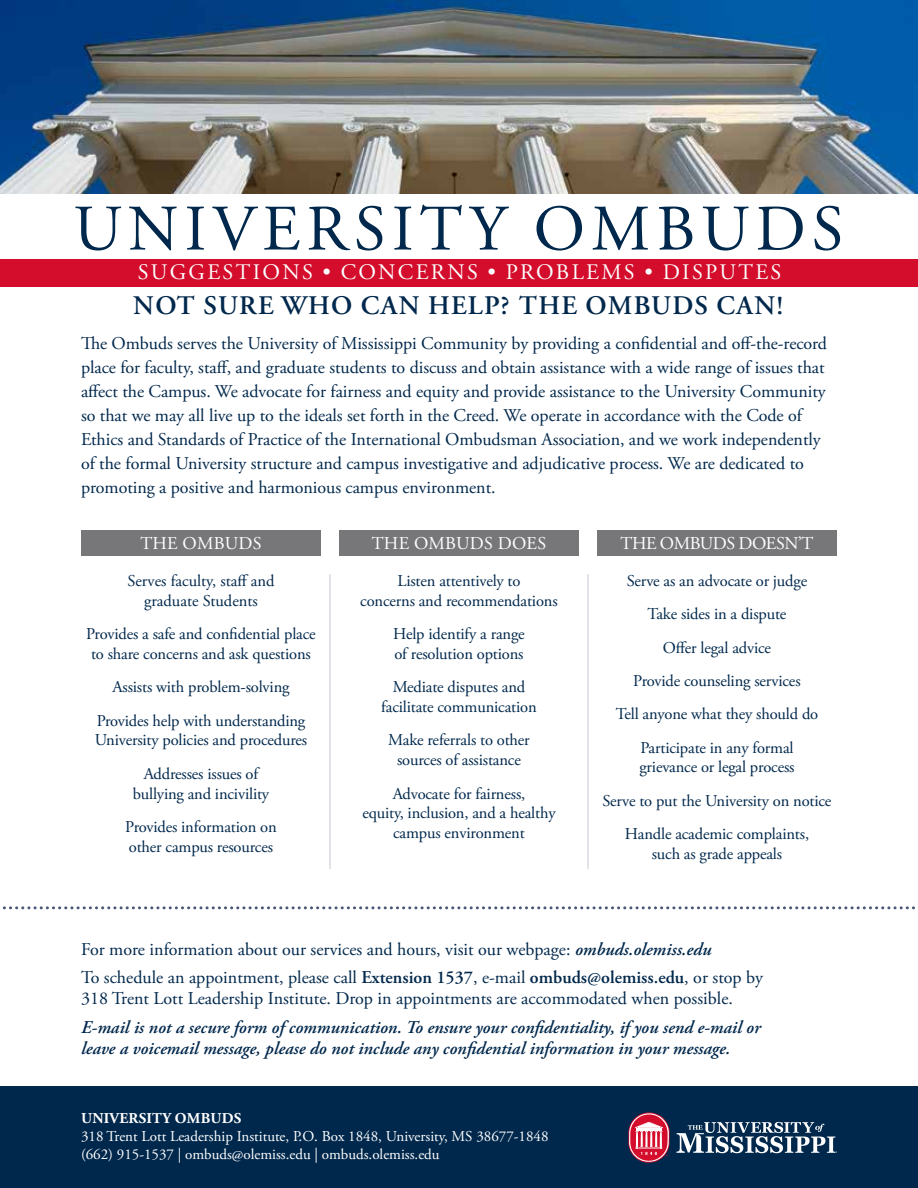
<style>
.page{position:relative;width:918px;height:1188px;background:#fff}
.page>*{position:absolute;margin:0;border:0;box-sizing:border-box;transform-origin:0 0}
.t1{font:64.8px "Adobe Garamond Pro";letter-spacing:.095em;color:#00284c}
.t2{font:600 26.85px "Adobe Garamond Pro";letter-spacing:.045em;color:#00284c}
.t3{font:22.2px "Adobe Garamond Pro";letter-spacing:.105em;color:#fff}
.t4{font:18px/24px "Adobe Garamond Pro";letter-spacing:-.005em;color:#00284c}
.t5{font:italic 600 18px/21.6px "Adobe Garamond Pro";color:#00284c}
.t6{font:18px "Adobe Garamond Pro";letter-spacing:.015em;color:#fff}
.t7{font:18px "Adobe Garamond Pro";letter-spacing:-.025em;color:#fff}
.t8{font:16.5px/19.8px "Adobe Garamond Pro";letter-spacing:-.01em;color:#00284c;text-align:center}
.t9{font:15px/18px "Adobe Garamond Pro";color:#fff}
.t10{font:700 15px "Adobe Garamond Pro";letter-spacing:.015em;color:#fff}
.s1{font-weight:600;font-style:italic}
.s2{font-weight:600}
</style>
<div class="page">
<hr style="left:329px;top:574px;width:2px;height:295px;background:#dadbe2">
<hr style="left:587px;top:574px;width:2px;height:295px;background:#dadbe2">
<div style="left:81px;top:530px;width:240px;height:26px;background:#77777a"></div>
<div style="left:339px;top:530px;width:240px;height:26px;background:#77777a"></div>
<div style="left:597px;top:530px;width:240px;height:26px;background:#77777a"></div>
<div style="left:0;top:1086px;width:918px;height:102px;background:#00284c"></div>
<svg style="left:628px;top:1112px;width:42px;height:51px"></svg>
<svg style="left:676px;top:1122px;width:161px;height:31px"></svg>
<svg style="left:2px;top:906px;width:913px;height:3px"></svg>
<div style="left:0;top:259px;width:918px;height:28px;background:#d30d2b"></div>
<img style="left:0;top:0;width:918px;height:193px">
<p class="t1" style="left:73px;top:190px;width:772px">UNIVERSITY OMBUDS</p>
<p class="t3" style="left:138px;top:259px;width:645px">SUGGESTIONS • CONCERNS • PROBLEMS • DISPUTES</p>
<p class="t2" style="left:133px;top:290px;width:652px">NOT SURE WHO CAN HELP? THE OMBUDS CAN!</p>
<p class="t4" style="left:81px;top:332px;width:748px">The Ombuds serves the University of Mississippi Community by providing a confidential and off-the-record place for faculty, staff, and graduate students to discuss and obtain assistance with a wide range of issues that affect the Campus. We advocate for fairness and equity and provide assistance to the University Community so that we may all live up to the ideals set forth in the Creed. We operate in accordance with the Code of Ethics and Standards of Practice of the International Ombudsman Association, and we work independently of the formal University structure and campus investigative and adjudicative process. We are dedicated to promoting a positive and harmonious campus environment.</p>
<p class="t6" style="left:140px;top:533px;width:123px">THE OMBUDS</p>
<p class="t6" style="left:372px;top:533px;width:176px">THE OMBUDS DOES</p>
<p class="t7" style="left:621px;top:533px;width:194px">THE OMBUDS DOESN’T</p>
<p class="t8" style="left:127px;top:572px;width:149px">Serves faculty, staff and graduate Students</p>
<p class="t8" style="left:86px;top:625px;width:231px;text-align:left">Provides a safe and confidential place to share concerns and ask questions</p>
<p class="t8" style="left:112px;top:678px;width:179px">Assists with problem-solving</p>
<p class="t8" style="left:95px;top:711px;width:214px;text-align:left">Provides help with understanding<br>University policies and procedures</p>
<p class="t8" style="left:133px;top:764px;width:138px">Addresses issues of bullying and incivility</p>
<p class="t8" style="left:125px;top:817px;width:153px;text-align:left">Provides information on other campus resources</p>
<p class="t8" style="left:360px;top:572px;width:199px">Listen attentively to<br>concerns and recommendations</p>
<p class="t8" style="left:393px;top:625px;width:133px;text-align:left">Help identify a range of resolution options</p>
<p class="t8" style="left:381px;top:678px;width:157px">Mediate disputes and facilitate communication</p>
<p class="t8" style="left:388px;top:731px;width:143px">Make referrals to other sources of assistance</p>
<p class="t8" style="left:362px;top:784px;width:195px">Advocate for fairness,<br>equity, inclusion, and a healthy campus environment</p>
<p class="t8" style="left:627px;top:572px;width:182px">Serve as an advocate or judge</p>
<p class="t8" style="left:648px;top:605px;width:140px">Take sides in a dispute</p>
<p class="t8" style="left:663px;top:638px;width:110px">Offer legal advice</p>
<p class="t8" style="left:633px;top:671px;width:169px">Provide counseling services</p>
<p class="t8" style="left:616px;top:705px;width:204px">Tell anyone what they should do</p>
<p class="t8" style="left:639px;top:738px;width:157px;text-align:left">Participate in any formal grievance or legal process</p>
<p class="t8" style="left:603px;top:791px;width:230px">Serve to put the University on notice</p>
<p class="t8" style="left:625px;top:824px;width:186px">Handle academic complaints, such as grade appeals</p>
<p class="t4" style="left:81px;top:937px;width:632px">For more information about our services and hours, visit our webpage: <span class="s1">ombuds.olemiss.edu</span></p>
<p class="t4" style="left:81px;top:967px;width:684px;line-height:21.6px">To schedule an appointment, please call <span class="s2">Extension 1537</span>, e-mail <span class="s2">ombuds@olemiss.edu</span>, or stop by<br>318 Trent Lott Leadership Institute. Drop in appointments are accommodated when possible.</p>
<p class="t5" style="left:81px;top:1017px;width:681px">E-mail is not a secure form of communication. To ensure your confidentiality, if you send e-mail or leave a voicemail message, please do not include any confidential information in your message.</p>
<p class="t10" style="left:81px;top:1110px;width:162px">UNIVERSITY OMBUDS</p>
<p class="t9" style="left:81px;top:1128px;width:469px">318 Trent Lott Leadership Institute, P.O. Box 1848, University, MS 38677-1848 (662) 915-1537 | ombuds@olemiss.edu | ombuds.olemiss.edu</p>
</div>
